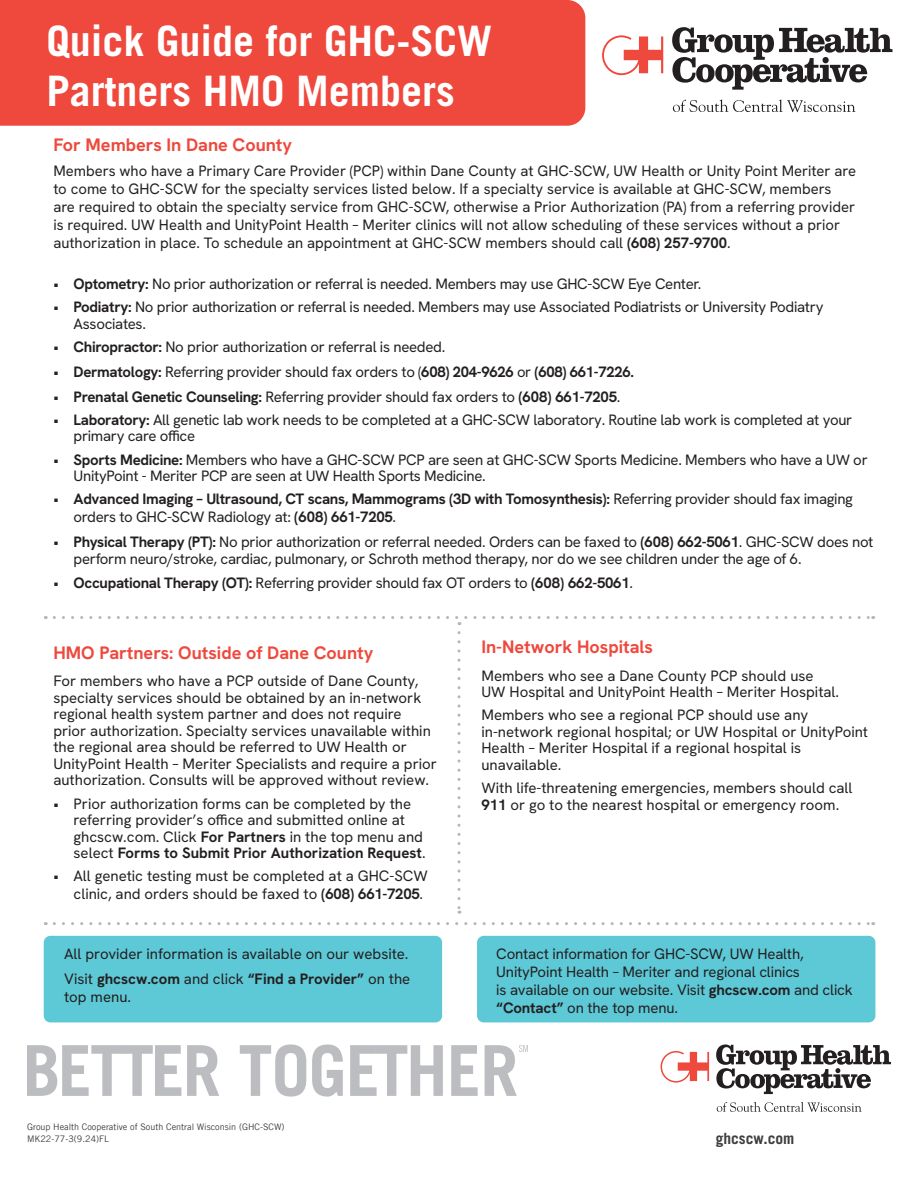
<style>
.page{position:relative;width:918px;height:1188px;background:#fff}
.page>*{position:absolute;margin:0;border:0;box-sizing:border-box;transform-origin:0 0}
.t1{font:700 42px/50.4px "Trade Gothic LT Com";color:#fff}
.subheader{font:700 18px "Hanken Grotesk";color:#ef483c}
.bullets{font:700 18px "Hanken Grotesk";color:#ef483c}
.t2{font:700 15.45px "Trade Gothic LT Com";color:#3e3e3f}
.body_paragraphs{font:15px/16.5px "Hanken Grotesk";letter-spacing:-.01em;color:#231f20}
.bullets-2{font:15px/16.5px "Hanken Grotesk";color:#231f20}
.t3{font:700 15px/18px "Hanken Grotesk";letter-spacing:-.02em;color:#231f20}
.t4{font:9px "Trade Gothic LT Com";color:#3e3e3f}
.s1{font-weight:700}
.s2{font-weight:400}
</style>
<div class="page">
<svg style="left:54px;top:922px;width:820px;height:3px"></svg>
<svg style="left:54px;top:616px;width:820px;height:9px"></svg>
<svg style="left:458px;top:633px;width:2px;height:281px"></svg>
<svg style="left:27px;top:1045px;width:154px;height:51px"></svg>
<svg style="left:187px;top:1045px;width:32px;height:51px"></svg>
<svg style="left:240px;top:1044px;width:66px;height:53px"></svg>
<svg style="left:312px;top:1044px;width:31px;height:53px"></svg>
<svg style="left:350px;top:1045px;width:93px;height:51px"></svg>
<svg style="left:451px;top:1045px;width:27px;height:51px"></svg>
<svg style="left:485px;top:1045px;width:43px;height:51px"></svg>
<svg style="left:716px;top:1044px;width:175px;height:50px"></svg>
<svg style="left:660px;top:1051px;width:49px;height:32px"></svg>
<svg style="left:717px;top:1102px;width:145px;height:10px"></svg>
<div style="left:477px;top:936px;width:398px;height:86px;background:#5dc8d6;border-radius:7px"></div>
<div style="left:44px;top:936px;width:398px;height:86px;background:#5dc8d6;border-radius:7px"></div>
<div style="left:0;top:0;width:585px;height:126px;background:#ef483c"></div>
<svg style="left:672px;top:27px;width:220px;height:63px"></svg>
<svg style="left:602px;top:35px;width:61px;height:41px"></svg>
<svg style="left:673px;top:100px;width:182px;height:12px"></svg>
<p class="t1" style="left:46px;top:15px;width:447px">Quick Guide for GHC-SCW<br>Partners HMO Members</p>
<p class="subheader" style="left:53px;top:133px;width:240px">For Members In Dane County</p>
<p class="body_paragraphs" style="left:53px;top:161px;width:804px;line-height:18px">Members who have a Primary Care Provider (PCP) within Dane County at GHC-SCW, UW Health or Unity Point Meriter are to come to GHC-SCW for the specialty services listed below. If a specialty service is available at GHC-SCW, members are required to obtain the specialty service from GHC-SCW, otherwise a Prior Authorization (PA) from a referring provider is required. UW Health and UnityPoint Health – Meriter clinics will not allow scheduling of these services without a prior authorization in place. To schedule an appointment at GHC-SCW members should call <span class="s1">(608) 257-9700</span>.</p>
<p class="body_paragraphs" style="left:53px;top:275px;width:650px">• <span class="s1">Optometry:</span> No prior authorization or referral is needed. Members may use GHC-SCW Eye Center.</p>
<p class="body_paragraphs" style="left:74px;top:299px;width:751px;text-indent:-20px">• <span class="s1">Podiatry:</span> No prior authorization or referral is needed. Members may use Associated Podiatrists or University Podiatry<br>Associates.</p>
<p class="body_paragraphs" style="left:53px;top:338px;width:394px">• <span class="s1">Chiropractor:</span> No prior authorization or referral is needed.</p>
<p class="body_paragraphs" style="left:53px;top:363px;width:582px">• <span class="s1">Dermatology:</span> Referring provider should fax orders to (<span class="s1">608) 204-9626</span> or <span class="s1">(608) 661-7226.</span></p>
<p class="t3" style="left:53px;top:387px;width:569px"><span class="s2">•</span> Prenatal Genetic Counseling: <span class="s2">Referring provider should fax orders to</span> (608) 661-7205<span class="s2">.</span></p>
<p class="body_paragraphs" style="left:74px;top:411px;width:780px;text-indent:-20px">• <span class="s1">Laboratory:</span> All genetic lab work needs to be completed at a GHC-SCW laboratory. Routine lab work is completed at your primary care office</p>
<p class="body_paragraphs" style="left:74px;top:451px;width:796px;text-indent:-20px">• <span class="s1">Sports Medicine:</span> Members who have a GHC-SCW PCP are seen at GHC-SCW Sports Medicine. Members who have a UW or<br>UnityPoint - Meriter PCP are seen at UW Health Sports Medicine.</p>
<p class="t3" style="left:74px;top:490px;width:781px;text-indent:-20px"><span class="s2">•</span> Advanced Imaging – Ultrasound, CT scans, Mammograms (3D with Tomosynthesis): <span class="s2">Referring provider should fax imaging orders to GHC-SCW Radiology at:</span> (608) 661-7205<span class="s2">.</span></p>
<p class="body_paragraphs" style="left:74px;top:533px;width:801px;text-indent:-20px">• <span class="s1">Physical Therapy (PT):</span> No prior authorization or referral needed. Orders can be faxed to <span class="s1">(608) 662-5061</span>. GHC-SCW does not perform neuro/stroke, cardiac, pulmonary, or Schroth method therapy, nor do we see children under the age of 6.</p>
<p class="body_paragraphs" style="left:53px;top:575px;width:581px">• <span class="s1">Occupational Therapy (OT):</span> Referring provider should fax OT orders to <span class="s1">(608) 662-5061</span>.</p>
<p class="subheader" style="left:53px;top:641px;width:322px">HMO Partners: Outside of Dane County</p>
<p class="body_paragraphs" style="left:53px;top:673px;width:385px">For members who have a PCP outside of Dane County, specialty services should be obtained by an in-network regional health system partner and does not require prior authorization. Specialty services unavailable within the regional area should be referred to UW Health or UnityPoint Health – Meriter Specialists and require a prior authorization. Consults will be approved without review.</p>
<p class="body_paragraphs" style="left:74px;top:795px;width:354px;text-indent:-20px">• Prior authorization forms can be completed by the referring provider’s office and submitted online at ghcscw.com. Click <span class="s1">For Partners</span> in the top menu and select <span class="s1">Forms to Submit Prior Authorization Request</span>.</p>
<p class="body_paragraphs" style="left:74px;top:867px;width:356px;line-height:18px;text-indent:-20px">• All genetic testing must be completed at a GHC-SCW clinic, and orders should be faxed to <span class="s1">(608) 661-7205</span>.</p>
<p class="body_paragraphs" style="left:64px;top:946px;width:346px">All provider information is available on our website.</p>
<p class="body_paragraphs" style="left:64px;top:970px;width:348px;line-height:18px">Visit <span class="s1">ghcscw.com</span> and click <span class="s1">“Find a Provider”</span> on the top menu.</p>
<p class="bullets" style="left:481px;top:635px;width:173px">In-Network Hospitals</p>
<p class="bullets-2" style="left:481px;top:667px;width:359px">Members who see a Dane County PCP should use<br>UW Hospital and UnityPoint Health – Meriter Hospital.</p>
<p class="bullets-2" style="left:481px;top:707px;width:388px">Members who see a regional PCP should use any in-network regional hospital; or UW Hospital or UnityPoint Health – Meriter Hospital if a regional hospital is unavailable.</p>
<p class="bullets-2" style="left:481px;top:779px;width:373px">With life-threatening emergencies, members should call<br><span class="s1">911</span> or go to the nearest hospital or emergency room.</p>
<p class="body_paragraphs" style="left:496px;top:945px;width:358px;line-height:18px">Contact information for GHC-SCW, UW Health, UnityPoint Health – Meriter and regional clinics<br>is available on our website. Visit <span class="s1">ghcscw.com</span> and click <span class="s1">“Contact”</span> on the top menu.</p>
<p class="t4" style="left:27px;top:1122px;width:259px">Group Health Cooperative of South Central Wisconsin (GHC-SCW)</p>
<p class="t4" style="left:27px;top:1134px;width:84px">MK22-77-3(9.24)FL</p>
<p class="t2" style="left:716px;top:1129px;width:80px">ghcscw.com</p>
</div>
